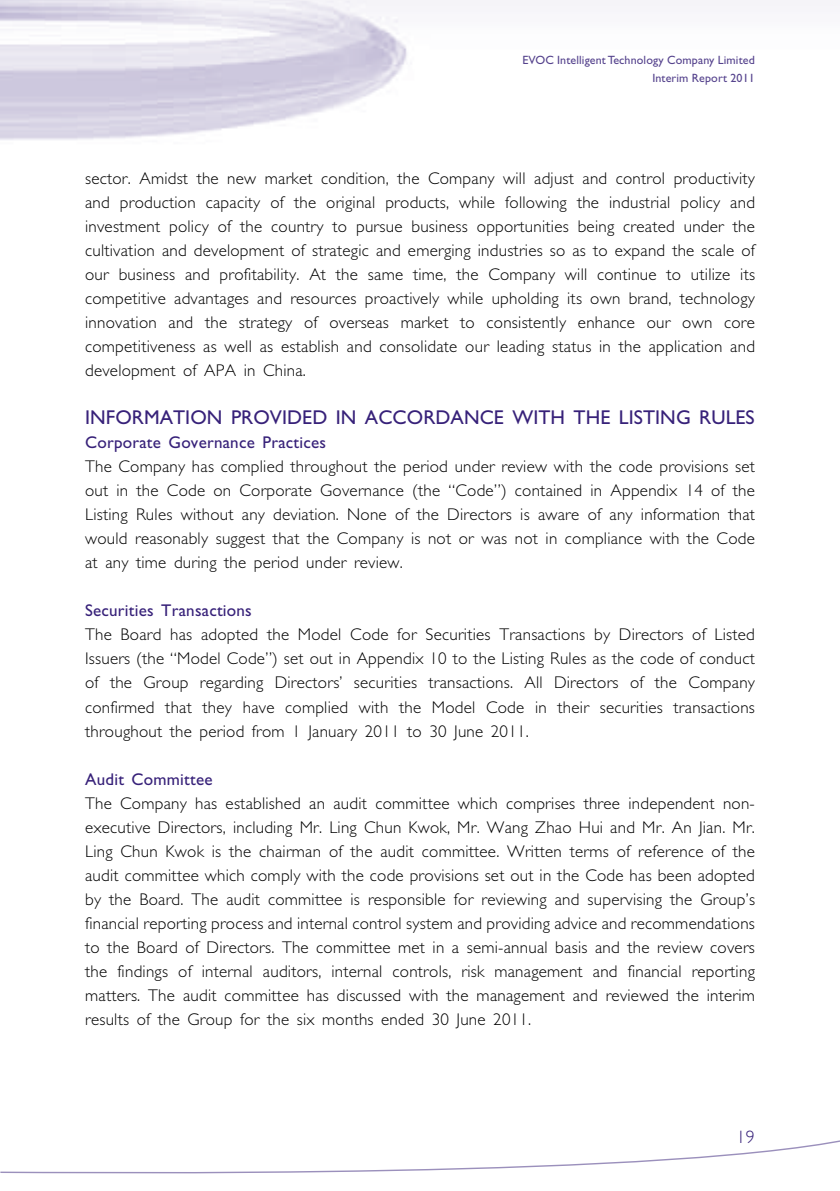
<style>
.page{position:relative;width:840px;height:1191px;background:#fff}
.page>*{position:absolute;margin:0;border:0;box-sizing:border-box;transform-origin:0 0}
.t1{font:20px "Gill Sans Std";letter-spacing:.005em;color:#372179}
.t2{font:300 18px "Gill Sans Std";color:#372179}
.t3{font:300 17px/24px "Gill Sans Std";letter-spacing:.015em;color:#000;text-align:justify}
.t4{font:17px "Gill Sans Std";letter-spacing:.015em;color:#372179}
.t5{font:12px/18px "Gill Sans Std";letter-spacing:.01em;color:#55438d;text-align:right}
</style>
<div class="page">
<svg style="left:0;top:1140px;width:839px;height:34px"></svg>
<p class="t5" style="left:522px;top:51px;width:234px">EVOC Intelligent Technology Company Limited<br>Interim Report 2011</p>
<p class="t3" style="left:85px;top:167px;width:671px">sector. Amidst the new market condition, the Company will adjust and control productivity and production capacity of the original products, while following the industrial policy and investment policy of the country to pursue business opportunities being created under the cultivation and development of strategic and emerging industries so as to expand the scale of our business and profitability. At the same time, the Company will continue to utilize its competitive advantages and resources proactively while upholding its own brand, technology innovation and the strategy of overseas market to consistently enhance our own core competitiveness as well as establish and consolidate our leading status in the application and development of APA in China.</p>
<p class="t1" style="left:85px;top:406px;width:590px">INFORMATION PROVIDED IN ACCORDAN CE WITH THE LISTING</p>
<p class="t1" style="left:699px;top:406px;width:55px">RULES</p>
<p class="t4" style="left:85px;top:433px;width:242px">Corporate Governance Practices</p>
<p class="t3" style="left:85px;top:455px;width:671px">The Company has complied throughout the period under review with the code provisions set out in the Code on Corporate Governance (the “Code”) contained in Appendix 14 of the Listing Rules without any deviation. None of the Directors is aware of any information that would reasonably suggest that the Company is not or was not in compliance with the Code at any time during the period under review.</p>
<p class="t4" style="left:85px;top:601px;width:168px">Securities Transactions</p>
<p class="t3" style="left:85px;top:623px;width:671px">The Board has adopted the Model Code for Securities Transactions by Directors of Listed Issuers (the “Model Code”) set out in Appendix 10 to the Listing Rules as the code of conduct of the Group regarding Directors’ securities transactions. All Directors of the Company confirmed that they have complied with the Model Code in their securities transactions throughout the period from 1 January 2011 to 30 June 2011.</p>
<p class="t4" style="left:85px;top:769px;width:129px">Audit Committee</p>
<p class="t3" style="left:85px;top:791px;width:671px">The Company has established an audit committee which comprises three independent non&shy;executive Directors, including Mr. Ling Chun Kwok, Mr. Wang Zhao Hui and Mr. An Jian. Mr.<br>Ling Chun Kwok is the chairman of the audit committee. Written terms of reference of the audit committee which comply with the code provisions set out in the Code has been adopted by the Board. The audit committee is responsible for reviewing and supervising the Group’s financial reporting process and internal control system and providing advice and recommendations to the Board of Directors. The committee met in a semi-annual basis and the review covers the findings of internal auditors, internal controls, risk management and financial reporting matters. The audit committee has discussed with the management and reviewed the interim results of the Group for the six months ended 30 June 2011.</p>
<p class="t2" style="left:736px;top:1126px;width:20px">19</p>
</div>
